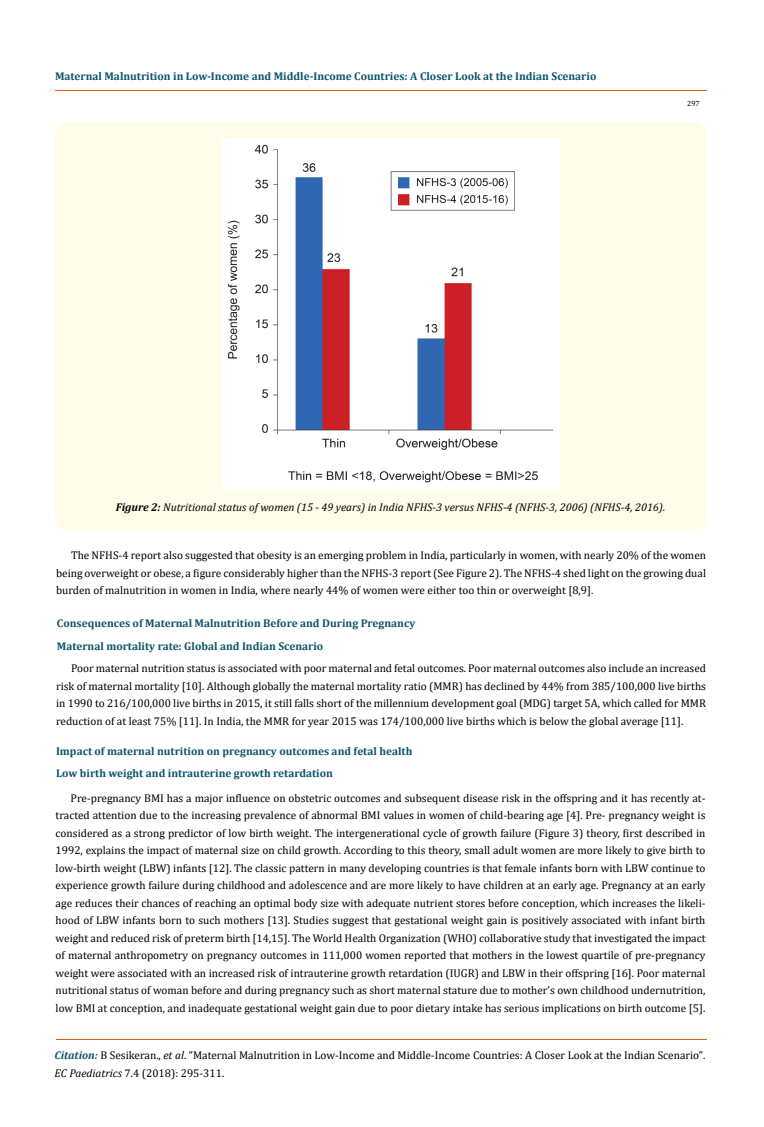
<style>
.page{position:relative;width:764px;height:1127px;background:#fff}
.page>*{position:absolute;margin:0;border:0;box-sizing:border-box;transform-origin:0 0}
.t1{font:11.25px/17.5px "Cambria";color:#000;text-align:justify}
.t2{font:700 11.25px/21.2px "Cambria";color:#0e546a}
.t3{font:italic 11.25px "Cambria";color:#000}
.t4{font:7.5px "Cambria";color:#000}
.s1{font-weight:700}
.s2{font-weight:700;font-style:italic;color:#0e546a}
.s3{font-style:italic}
.s4{font-size:11.12px}
</style>
<div class="page">
<hr style="left:56px;top:1039px;width:651px;height:1px;background:#e05d1a">
<div style="left:55px;top:122px;width:652px;height:409px;background:#fffde9;border-radius:15px"></div>
<img style="left:221px;top:139px;width:339px;height:349px">
<p class="t2" style="left:55px;top:65px;width:543px">Maternal Malnutrition in Low-Income and Middle-Income Countries: A Closer Look at the Indian Scenario</p>
<p class="t4" style="left:687px;top:99px;width:14px">297</p>
<p class="t3" style="left:116px;top:499px;width:551px"><span class="s1">Figure 2:</span> Nutritional status of women (15 - 49 years) in India NFHS-3 versus NFHS-4 (NFHS-3, 2006) (NFHS-4, 2016).</p>
<p class="t1" style="left:56px;top:546px;width:651px;text-indent:15px">The NFHS-4 report also suggested that obesity is an emerging problem in India, particularly in women, with nearly 20% of the women being overweight or obese, a figure considerably higher than the NFHS-3 report (See Figure 2). The NFHS-4 shed light on the growing dual burden of malnutrition in women in India, where nearly 44% of women were either too thin or overweight [8,9].</p>
<p class="t2" style="left:57px;top:611px;width:360px">Consequences of Maternal Malnutrition Before and During Pregnancy</p>
<p class="t2" style="left:57px;top:635px;width:268px">Maternal mortality rate: Global and Indian Scenario</p>
<p class="t1" style="left:56px;top:659px;width:651px;text-indent:15px">Poor maternal nutrition status is associated with poor maternal and fetal outcomes. Poor maternal outcomes also include an increased risk of maternal mortality [10]. Although globally the maternal mortality ratio (MMR) has declined by 44% from 385/100,000 live births in 1990 to 216/100,000 live births in 2015, it still falls short of the millennium development goal (MDG) target 5A, which called for MMR reduction of at least 75% [11]. In India, the MMR for year 2015 was 174/100,000 live births which is below the global average [11].</p>
<p class="t2" style="left:56px;top:740px;width:358px">Impact of maternal nutrition on pregnancy outcomes and fetal health<br>Low birth weight and intrauterine growth retardation</p>
<p class="t1" style="left:56px;top:788px;width:651px;text-indent:15px">Pre-pregnancy BMI has a major influence on obstetric outcomes and subsequent disease risk in the offspring and it has recently at&shy;tracted attention due to the increasing prevalence of abnormal BMI values in women of child-bearing age [4]. Pre- pregnancy weight is considered as a strong predictor of low birth weight. The intergenerational cycle of growth failure (Figure 3) theory, first described in 1992, explains the impact of maternal size on child growth. According to this theory, small adult women are more likely to give birth to low-birth weight (LBW) infants [12]. The classic pattern in many developing countries is that female infants born with LBW continue to experience growth failure during childhood and adolescence and are more likely to have children at an early age. Pregnancy at an early age reduces their chances of reaching an optimal body size with adequate nutrient stores before conception, which increases the likeli&shy;hood of LBW infants born to such mothers [13]. Studies suggest that gestational weight gain is positively associated with infant birth weight and reduced risk of preterm birth [14,15]. The World Health Organization (WHO) collaborative study that investigated the impact of maternal anthropometry on pregnancy outcomes in 111,000 women reported that mothers in the lowest quartile of pre-pregnancy weight were associated with an increased risk of intrauterine growth retardation (IUGR) and LBW in their offspring [16]. Poor maternal nutritional status of woman before and during pregnancy such as short maternal stature due to mother’s own childhood undernutrition, low BMI at conception, and inadequate gestational weight gain due to poor dietary intake has serious implications on birth outcome [5].</p>
<p class="t1" style="left:55px;top:1046px;width:652px"><span class="s2">Citation:</span> B Sesikeran., <span class="s3">et al</span>. “Maternal Malnutrition in Low-Income and Middle-Income Countries: A Closer Look at the Indian Scenario”<span class="s4">.<br></span><span class="s3">EC Paediatrics</span> <span class="s4">7</span>.4 (2018): 295-311.</p>
</div>
